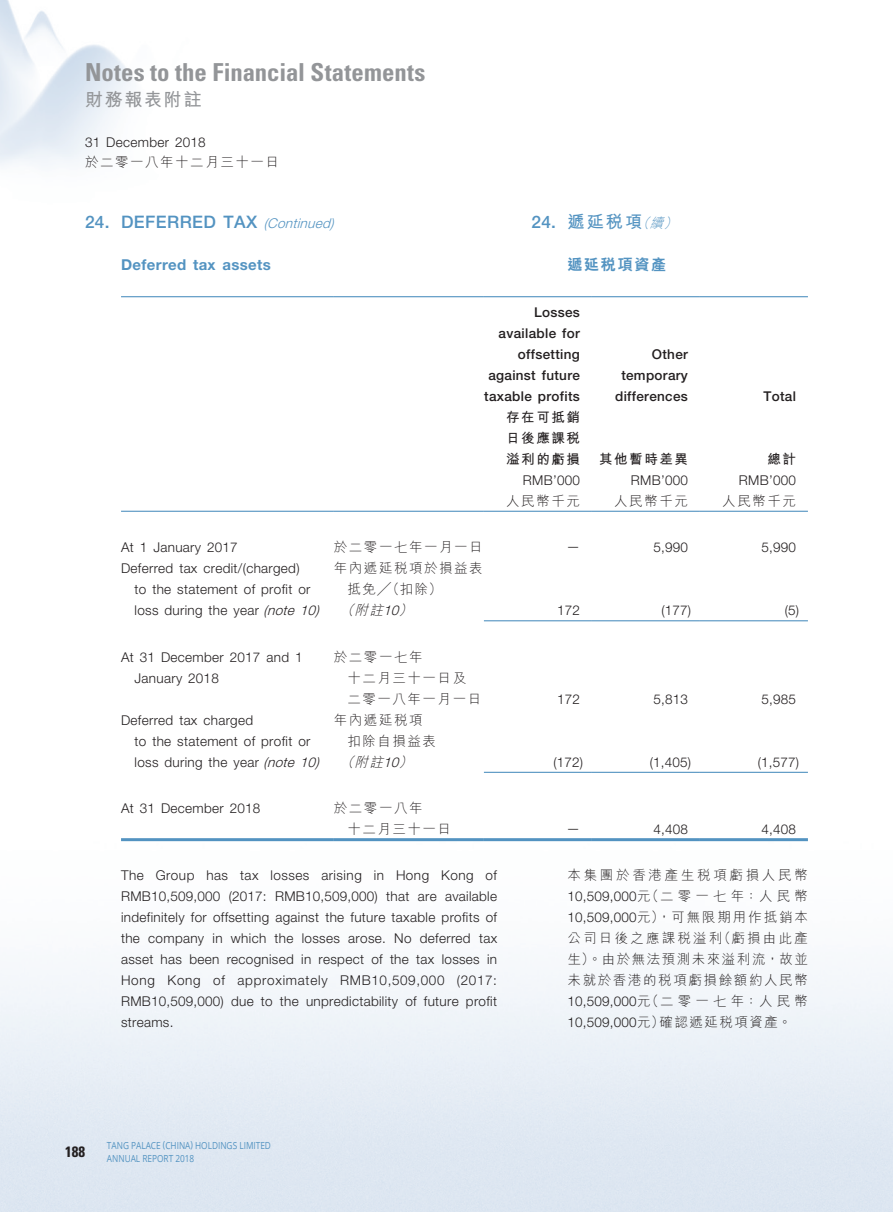
<style>
.page{position:relative;width:893px;height:1212px;background:#fff}
.page>*{position:absolute;margin:0;border:0;box-sizing:border-box;transform-origin:0 0}
.t1{font:700 condensed 24.75px "Univers LT Std";letter-spacing:.005em;color:#939598}
.t2{font:700 18px "M Hei HK";letter-spacing:.095em;color:#939598}
._03_H1{font:500 17.25px "Helvetica Neue LT Std";letter-spacing:.025em;color:#5393c1}
._03_H1-2{font:700 17.25px "M Hei HK";color:#5393c1}
._04___H2{font:700 15px "Helvetica Neue LT Std";letter-spacing:.025em;color:#5393c1}
._04___H2-2{font:800 15px "C Hei 2 HK";letter-spacing:.115em;color:#5393c1}
.t3{font:700 condensed 15px "Univers LT Std";color:#231f20}
._12___P2{font:300 13.5px/21px "Helvetica Neue LT Std";letter-spacing:.025em;color:#231f20}
._12___P2-2{font:300 13.5px/21px "M Hei HK";letter-spacing:.115em;color:#231f20}
._12___P2-3{font:500 13.5px "Helvetica Neue LT Std";letter-spacing:.025em;color:#231f20}
._12___P2-4{font:700 13.5px "M Hei HK";letter-spacing:.115em;color:#231f20}
._12___P2-5{font:italic 300 13.5px "M Hei HK";color:#231f20}
.t4{font:9.75px/13.5px "Open Sans";color:#5393c1;scale:.85 1}
.s1{font-weight:300;font-style:italic;font-size:13.5px}
.s2{font-family:"Helvetica Neue LT Std";font-weight:500}
.s3{font-style:italic}
.s4{font-family:"Helvetica Neue LT Std"}
</style>
<div class="page">
<hr style="left:121px;top:296px;width:213px;height:1px;background:#5393c1">
<hr style="left:334px;top:296px;width:150px;height:1px;background:#5393c1">
<hr style="left:484px;top:296px;width:108px;height:1px;background:#5393c1">
<hr style="left:592px;top:296px;width:108px;height:1px;background:#5393c1">
<hr style="left:700px;top:296px;width:108px;height:1px;background:#5393c1">
<hr style="left:121px;top:511px;width:213px;height:1px;background:#5393c1">
<hr style="left:334px;top:511px;width:150px;height:1px;background:#5393c1">
<hr style="left:484px;top:511px;width:108px;height:1px;background:#5393c1">
<hr style="left:592px;top:511px;width:108px;height:1px;background:#5393c1">
<hr style="left:700px;top:511px;width:108px;height:1px;background:#5393c1">
<hr style="left:484px;top:620px;width:108px;height:1px;background:#5393c1">
<hr style="left:592px;top:620px;width:108px;height:1px;background:#5393c1">
<hr style="left:700px;top:620px;width:108px;height:1px;background:#5393c1">
<hr style="left:484px;top:772px;width:108px;height:1px;background:#5393c1">
<hr style="left:592px;top:772px;width:108px;height:1px;background:#5393c1">
<hr style="left:700px;top:772px;width:108px;height:1px;background:#5393c1">
<hr style="left:121px;top:838px;width:213px;height:3px;background:#5393c1">
<hr style="left:334px;top:838px;width:150px;height:3px;background:#5393c1">
<hr style="left:484px;top:838px;width:108px;height:3px;background:#5393c1">
<hr style="left:592px;top:838px;width:108px;height:3px;background:#5393c1">
<hr style="left:700px;top:838px;width:108px;height:3px;background:#5393c1">
<h1 class="t1" style="left:85px;top:57px;width:342px">Notes to the Financial Statements</h1>
<h2 class="t2" style="left:85px;top:86px;width:118px">財務報表附註</h2>
<p class="_12___P2" style="left:85px;top:131px;width:122px">31 December 2018</p>
<p class="_12___P2-2" style="left:85px;top:151px;width:195px">於二零一八年十二月三十一日</p>
<p class="_03_H1" style="left:85px;top:212px;width:251px">24. DEFERRED TAX <span class="s1">(Continued)</span></p>
<p class="_04___H2" style="left:121px;top:255px;width:151px">Deferred tax assets</p>
<p class="_03_H1-2" style="left:531px;top:209px;width:152px"><span class="s2">24.</span> 遞延稅項<span class="s1">（續）</span></p>
<p class="_04___H2-2" style="left:567px;top:254px;width:100px">遞延稅項資產</p>
<p class="_12___P2-3" style="left:534px;top:304px;width:47px">Losses</p>
<p class="_12___P2-3" style="left:499px;top:325px;width:83px">available for</p>
<p class="_12___P2-3" style="left:518px;top:346px;width:63px">offsetting</p>
<p class="_12___P2-3" style="left:488px;top:367px;width:93px">against future</p>
<p class="_12___P2-3" style="left:484px;top:388px;width:97px">taxable profits</p>
<p class="_12___P2-3" style="left:652px;top:346px;width:38px">Other</p>
<p class="_12___P2-3" style="left:621px;top:367px;width:68px">temporary</p>
<p class="_12___P2-3" style="left:615px;top:388px;width:74px">differences</p>
<p class="_12___P2-3" style="left:763px;top:388px;width:34px">Total</p>
<p class="_12___P2-4" style="left:506px;top:407px;width:75px">存在可抵銷</p>
<p class="_12___P2-4" style="left:506px;top:428px;width:75px">日後應課稅</p>
<p class="_12___P2-4" style="left:506px;top:449px;width:75px">溢利的虧損</p>
<p class="_12___P2-4" style="left:599px;top:449px;width:90px">其他暫時差異</p>
<p class="_12___P2-4" style="left:767px;top:449px;width:30px">總計</p>
<p class="_12___P2" style="left:523px;top:469px;width:59px">RMB’000</p>
<p class="_12___P2" style="left:631px;top:469px;width:59px">RMB’000</p>
<p class="_12___P2" style="left:739px;top:469px;width:59px">RMB’000</p>
<p class="_12___P2-2" style="left:506px;top:490px;width:75px">人民幣千元</p>
<p class="_12___P2-2" style="left:614px;top:490px;width:75px">人民幣千元</p>
<p class="_12___P2-2" style="left:722px;top:490px;width:75px">人民幣千元</p>
<p class="_12___P2" style="left:121px;top:536px;width:118px">At 1 January 2017</p>
<p class="_12___P2-2" style="left:334px;top:536px;width:150px">於二零一七年一月一日</p>
<p class="_12___P2" style="left:566px;top:535px;width:15px">—</p>
<p class="_12___P2" style="left:653px;top:536px;width:36px">5,990</p>
<p class="_12___P2" style="left:761px;top:536px;width:36px">5,990</p>
<p class="_12___P2" style="left:135px;top:557px;width:186px;text-indent:-14px">Deferred tax credit/(charged)<br>to the statement of profit or loss during the year <span class="s3">(note 10)</span></p>
<p class="_12___P2-2" style="left:334px;top:557px;width:150px">年內遞延稅項於損益表</p>
<p class="_12___P2-2" style="left:347px;top:578px;width:96px">抵免╱（扣除）</p>
<p class="_12___P2-5" style="left:341px;top:601px;width:78px">（附註<span class="s4">10</span>）</p>
<p class="_12___P2" style="left:557px;top:599px;width:24px">172</p>
<p class="_12___P2" style="left:661px;top:599px;width:31px">(177)</p>
<p class="_12___P2" style="left:785px;top:599px;width:16px">(5)</p>
<p class="_12___P2" style="left:135px;top:646px;width:170px;text-indent:-14px">At 31 December 2017 and 1<br>January 2018</p>
<p class="_12___P2-2" style="left:347px;top:646px;width:135px;text-indent:-14px">於二零一七年<br>十二月三十一日及二零一八年一月一日</p>
<p class="_12___P2" style="left:557px;top:688px;width:24px">172</p>
<p class="_12___P2" style="left:653px;top:688px;width:36px">5,813</p>
<p class="_12___P2" style="left:761px;top:688px;width:36px">5,985</p>
<p class="_12___P2" style="left:135px;top:709px;width:186px;text-indent:-14px">Deferred tax charged<br>to the statement of profit or loss during the year <span class="s3">(note 10)</span></p>
<p class="_12___P2-2" style="left:334px;top:709px;width:90px">年內遞延稅項</p>
<p class="_12___P2-2" style="left:347px;top:730px;width:90px">扣除自損益表</p>
<p class="_12___P2-5" style="left:341px;top:752px;width:78px">（附註<span class="s4">10</span>）</p>
<p class="_12___P2" style="left:553px;top:751px;width:31px">(172)</p>
<p class="_12___P2" style="left:650px;top:751px;width:43px">(1,405)</p>
<p class="_12___P2" style="left:758px;top:751px;width:43px">(1,577)</p>
<p class="_12___P2" style="left:121px;top:797px;width:141px">At 31 December 2018</p>
<p class="_12___P2-2" style="left:347px;top:797px;width:105px;text-indent:-14px">於二零一八年<br>十二月三十一日</p>
<p class="_12___P2" style="left:121px;top:864px;width:378px;text-align:justify">The Group has tax losses arising in Hong Kong of RMB10,509,000 (2017: RMB10,509,000) that are available indefinitely for offsetting against the future taxable profits of the company in which the losses arose. No deferred tax asset has been recognised in respect of the tax losses in Hong Kong of approximately RMB10,509,000 (2017:<br>RMB10,509,000) due to the unpredictability of future profit streams.</p>
<p class="t3" style="left:65px;top:1142px;width:21px">188</p>
<p class="t4" style="left:107px;top:1138px;width:195px">TANG PALACE (CHINA) HOLDINGS LIMITED<br>ANNUAL REPORT 2018</p>
<p class="_12___P2" style="left:566px;top:817px;width:15px">—</p>
<p class="_12___P2" style="left:653px;top:818px;width:36px">4,408</p>
<p class="_12___P2" style="left:761px;top:818px;width:36px">4,408</p>
<p class="_12___P2-2" style="left:567px;top:864px;width:242px;text-align:justify">本集團於香港產生稅項虧損人民幣<span class="s4">10,509,000</span>元（二零一七年：人民幣<span class="s4">10,509,000</span>元），可無限期用作抵銷本公司日後之應課稅溢利（虧損由此產生）。由於無法預測未來溢利流，故並未就於香港的稅項虧損餘額約人民幣<span class="s4">10,509,000</span>元（二零一七年：人民幣<span class="s4">10,509,000</span>元）確認遞延稅項資產。</p>
</div>
